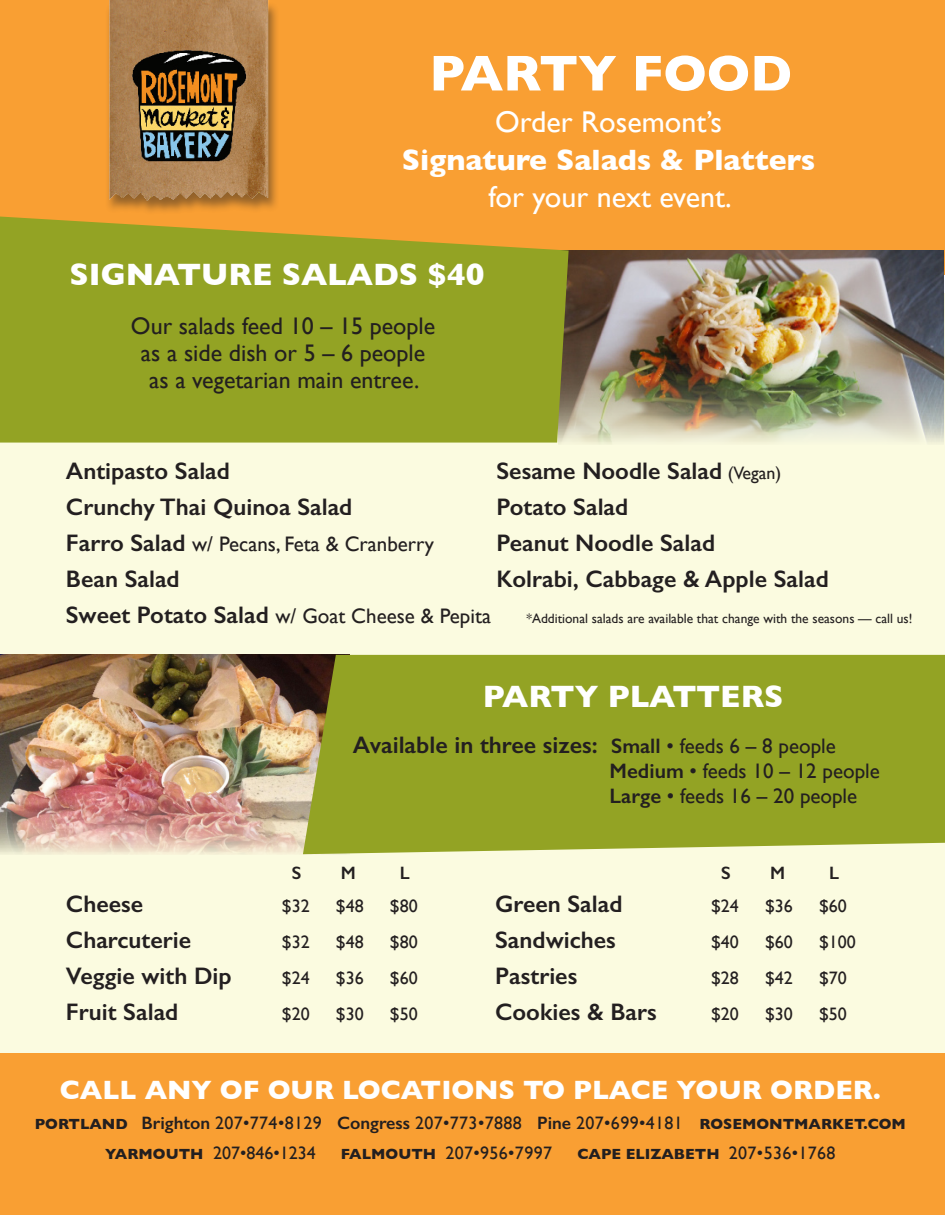
<style>
.page{position:relative;width:945px;height:1215px;background:#fff}
.page>*{position:absolute;margin:0;border:0;box-sizing:border-box;transform-origin:0 0}
.t1{font:700 51px "Gill Sans";color:#fff}
.t2{font:700 31.5px "Gill Sans";color:#fff}
.t3{font:30px "Gill Sans";color:#fff}
.t4{font:700 30px "Gill Sans";color:#fff}
.t5{font:700 27px "Gill Sans";color:#fff}
.t6{font:600 24px "Gill Sans";color:#231f20}
.t7{font:24px "Gill Sans";color:#231f20}
.t8{font:21px "Gill Sans";color:#231f20}
.t9{font:18px "Gill Sans";letter-spacing:.02em;color:#231f20}
.t10{font:18px "Gill Sans";color:#231f20}
.t11{font:600 18px "Gill Sans";color:#231f20}
.t12{font:700 15px "Gill Sans";color:#231f20}
.t13{font:13.5px "Gill Sans";color:#231f20}
.s1{font-weight:600;font-size:24px}
.s2{font-weight:400;font-size:18px}
.s3{font-size:21px}
.s4{font-weight:400;font-size:21px}
.s5{font-weight:600}
.s6{font-weight:700;font-size:15px}
</style>
<div class="page">
<div style="left:0;top:293px;width:945px;height:922px;background:#fbfbe0"></div>
<div style="left:0;top:0;width:945px;height:275px;background:#f99f33"></div>
<img style="left:558px;top:251px;width:386px;height:193px">
<svg style="left:0;top:217px;width:569px;height:226px;background:#9aa225"></svg>
<div style="left:105px;top:1px;width:175px;height:215px;background:#231f20;opacity:.48"></div>
<img style="left:105px;top:0;width:169px;height:211px">
<div style="left:0;top:1053px;width:945px;height:162px;background:#f99f33"></div>
<img style="left:0;top:655px;width:303px;height:199px">
<div style="left:303px;top:655px;width:642px;height:199px;background:#93a324"></div>
<p class="t1" style="left:429px;top:33px;width:364px">PARTY FOOD</p>
<p class="t3" style="left:495px;top:104px;width:228px">Order Rosemont’s</p>
<p class="t4" style="left:402px;top:136px;width:415px">Signature Salads &amp; Platters</p>
<p class="t3" style="left:488px;top:179px;width:245px">for your next event.</p>
<p class="t2" style="left:70px;top:250px;width:417px">SIGNATURE SALADS $40</p>
<p class="t7" style="left:131px;top:311px;width:306px">Our salads feed 10 – 15 people</p>
<p class="t7" style="left:141px;top:338px;width:286px">as a side dish or 5 – 6 people</p>
<p class="t7" style="left:149px;top:365px;width:272px">as a vegetarian main entree.</p>
<p class="t6" style="left:66px;top:457px;width:166px">Antipasto Salad</p>
<p class="t6" style="left:66px;top:493px;width:288px">Crunchy Thai Quinoa Salad</p>
<p class="t8" style="left:66px;top:532px;width:370px"><span class="s1">Farro Salad</span> w/ Pecans, Feta &amp; Cranberry</p>
<p class="t6" style="left:66px;top:565px;width:115px">Bean Salad</p>
<p class="t8" style="left:66px;top:604px;width:427px"><span class="s1">Sweet Potato Salad</span> w/ Goat Cheese &amp; Pepita</p>
<p class="t6" style="left:496px;top:457px;width:286px">Sesame Noodle Salad <span class="s2">(Vegan)</span></p>
<p class="t6" style="left:496px;top:493px;width:133px">Potato Salad</p>
<p class="t6" style="left:496px;top:529px;width:220px">Peanut Noodle Salad</p>
<p class="t6" style="left:496px;top:565px;width:334px">Kolrabi, Cabbage &amp; Apple Salad</p>
<p class="t13" style="left:527px;top:611px;width:388px">*Additional salads are available that change with the seasons — call us!</p>
<p class="t2" style="left:483px;top:671px;width:302px">PARTY PLATTERS</p>
<p class="t6" style="left:353px;top:730px;width:485px">Available in three sizes: <span class="s3">Small</span> <span class="s4">• feeds 6 – 8 people</span></p>
<p class="t8" style="left:610px;top:759px;width:272px"><span class="s5">Medium</span> • feeds 10 – 12 people</p>
<p class="t8" style="left:610px;top:784px;width:249px"><span class="s5">Large</span> • feeds 16 – 20 people</p>
<p class="t11" style="left:292px;top:862px;width:11px">S</p>
<p class="t11" style="left:341px;top:862px;width:17px">M</p>
<p class="t11" style="left:400px;top:862px;width:11px">L</p>
<p class="t6" style="left:66px;top:890px;width:79px">Cheese</p>
<p class="t10" style="left:282px;top:896px;width:29px">$32</p>
<p class="t10" style="left:336px;top:896px;width:29px">$48</p>
<p class="t10" style="left:390px;top:896px;width:29px">$80</p>
<p class="t6" style="left:66px;top:926px;width:127px">Charcuterie</p>
<p class="t10" style="left:282px;top:932px;width:29px">$32</p>
<p class="t10" style="left:336px;top:932px;width:29px">$48</p>
<p class="t10" style="left:390px;top:932px;width:29px">$80</p>
<p class="t6" style="left:66px;top:962px;width:167px">Veggie with Dip</p>
<p class="t10" style="left:282px;top:968px;width:29px">$24</p>
<p class="t10" style="left:336px;top:968px;width:29px">$36</p>
<p class="t10" style="left:390px;top:968px;width:29px">$60</p>
<p class="t6" style="left:66px;top:998px;width:114px">Fruit Salad</p>
<p class="t10" style="left:282px;top:1004px;width:29px">$20</p>
<p class="t10" style="left:336px;top:1004px;width:29px">$30</p>
<p class="t10" style="left:390px;top:1004px;width:29px">$50</p>
<p class="t11" style="left:721px;top:862px;width:11px">S</p>
<p class="t11" style="left:770px;top:862px;width:17px">M</p>
<p class="t11" style="left:829px;top:862px;width:11px">L</p>
<p class="t6" style="left:495px;top:890px;width:129px">Green Salad</p>
<p class="t10" style="left:711px;top:896px;width:29px">$24</p>
<p class="t10" style="left:765px;top:896px;width:29px">$36</p>
<p class="t10" style="left:819px;top:896px;width:29px">$60</p>
<p class="t6" style="left:495px;top:926px;width:122px">Sandwiches</p>
<p class="t10" style="left:711px;top:932px;width:29px">$40</p>
<p class="t10" style="left:765px;top:932px;width:29px">$60</p>
<p class="t10" style="left:819px;top:932px;width:38px">$100</p>
<p class="t6" style="left:495px;top:962px;width:84px">Pastries</p>
<p class="t10" style="left:711px;top:968px;width:29px">$28</p>
<p class="t10" style="left:765px;top:968px;width:29px">$42</p>
<p class="t10" style="left:819px;top:968px;width:29px">$70</p>
<p class="t6" style="left:495px;top:998px;width:163px">Cookies &amp; Bars</p>
<p class="t10" style="left:711px;top:1004px;width:29px">$20</p>
<p class="t10" style="left:765px;top:1004px;width:29px">$30</p>
<p class="t10" style="left:819px;top:1004px;width:29px">$50</p>
<p class="t5" style="left:60px;top:1068px;width:822px">CALL ANY OF OUR LOCATIONS TO PLACE YOUR ORDER.</p>
<p class="t9" style="left:35px;top:1112px;width:873px"><span class="s6">PORTLAND</span> <span class="s5">Brighton</span> 207•774•8129 <span class="s5">Congress</span> 207•773•7888 <span class="s5">Pine</span> 207•699•4181 <span class="s6">ROSEMONTMARKET.COM</span></p>
<p class="t10" style="left:105px;top:1142px;width:212px"><span class="s6">YARMOUTH</span> 207•846•1234</p>
<p class="t9" style="left:341px;top:1142px;width:213px"><span class="s6">FALMOUTH</span> 207•956•7997</p>
<p class="t12" style="left:577px;top:1142px;width:260px">CAPE ELIZABETH <span class="s2">207•536•1768</span></p>
</div>
